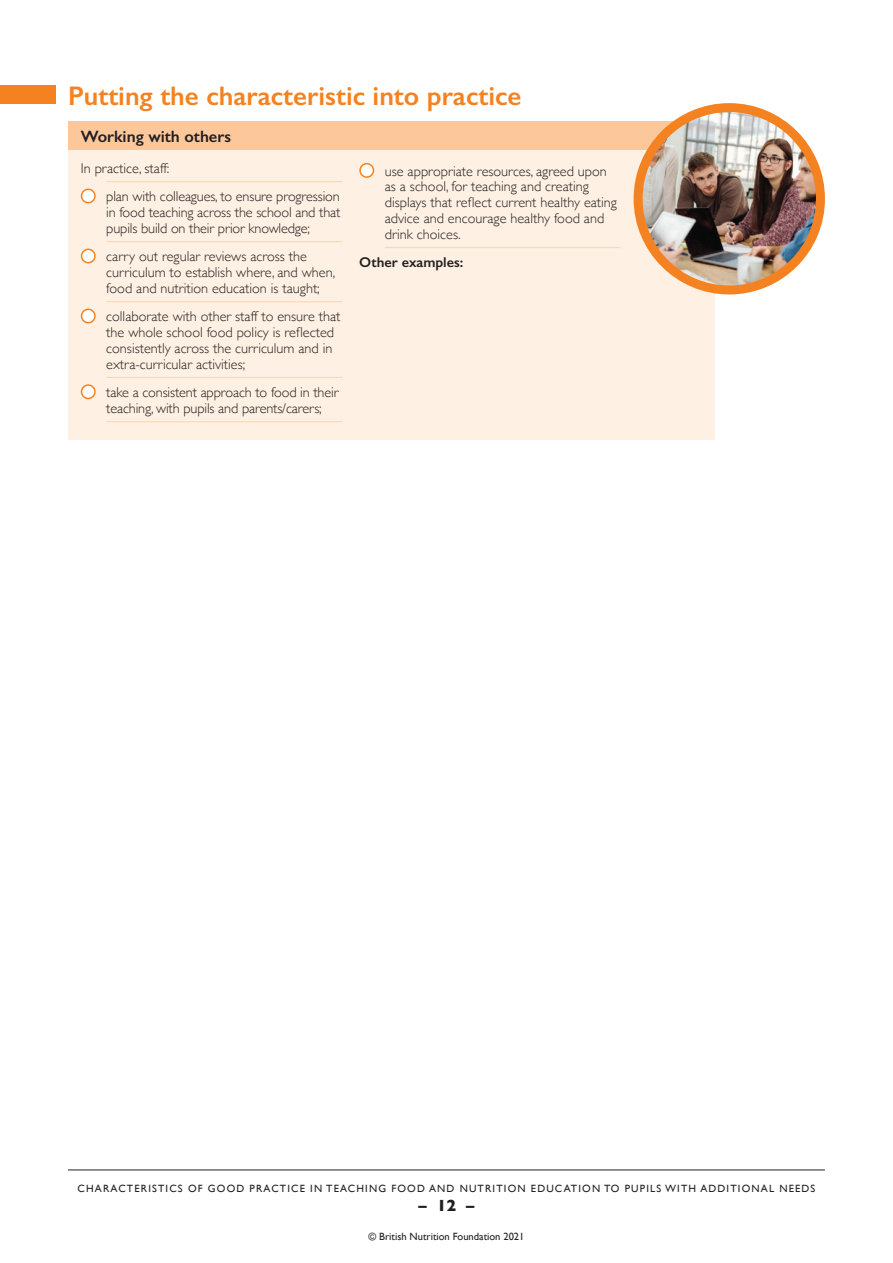
<style>
.page{position:relative;width:893px;height:1263px;background:#fff}
.page>*{position:absolute;margin:0;border:0;box-sizing:border-box;transform-origin:0 0}
.t1{font:600 27px "Gill Sans";color:#f58220}
.t2{font:600 16.5px "Gill Sans";color:#231f20}
.t3{font:700 16.5px "Gill Sans";color:#231f20}
.t4{font:300 14.25px/15.8px "Gill Sans";color:#231f20}
.t5{font:600 14.25px "Gill Sans";color:#231f20}
.t6{font:10.5px "Gill Sans";letter-spacing:.11em;color:#231f20}
.t7{font:10.5px "Gill Sans";color:#231f20}
</style>
<div class="page">
<hr style="left:68px;top:1169px;width:757px;height:1px;background:#231f20">
<div style="left:0;top:85px;width:55px;height:18px;background:#f58220"></div>
<div style="left:68px;top:150px;width:646px;height:289px;background:#fef0e2"></div>
<hr style="left:106px;top:181px;width:236px;height:1px;background:#fdd5b0">
<hr style="left:106px;top:241px;width:236px;height:1px;background:#fdd5b0">
<hr style="left:106px;top:301px;width:236px;height:1px;background:#fdd5b0">
<hr style="left:106px;top:377px;width:236px;height:1px;background:#fdd5b0">
<hr style="left:106px;top:421px;width:236px;height:1px;background:#fdd5b0">
<div style="left:82px;top:189px;width:13px;height:14px;background:#fff;border-radius:50%"></div>
<div style="left:81px;top:189px;width:15px;height:14px;border:2px solid #f58220;border-radius:50%"></div>
<div style="left:82px;top:249px;width:13px;height:14px;background:#fff;border-radius:50%"></div>
<div style="left:81px;top:249px;width:15px;height:14px;border:2px solid #f58220;border-radius:50%"></div>
<div style="left:82px;top:309px;width:13px;height:14px;background:#fff;border-radius:50%"></div>
<div style="left:81px;top:309px;width:15px;height:14px;border:2px solid #f58220;border-radius:50%"></div>
<div style="left:82px;top:385px;width:13px;height:13px;background:#fff;border-radius:50%"></div>
<div style="left:81px;top:384px;width:15px;height:15px;border:2px solid #f58220;border-radius:50%"></div>
<hr style="left:385px;top:247px;width:236px;height:1px;background:#fdd5b0">
<div style="left:360px;top:164px;width:13px;height:13px;background:#fff;border-radius:50%"></div>
<div style="left:359px;top:163px;width:15px;height:15px;border:2px solid #f58220;border-radius:50%"></div>
<div style="left:68px;top:121px;width:661px;height:29px;background:#fcc89b"></div>
<img style="left:638px;top:108px;width:182px;height:182px;border-radius:91px">
<div style="left:634px;top:103px;width:191px;height:191px;border:9px solid #f58220;border-radius:50%"></div>
<h1 class="t1" style="left:68px;top:79px;width:455px">Putting the characteristic into practice</h1>
<p class="t2" style="left:81px;top:126px;width:152px">Working with others</p>
<p class="t4" style="left:106px;top:153px;width:235px;line-height:28.5px;text-indent:-26px">In practice, staff:<br>plan with colleagues, to ensure progression</p>
<p class="t4" style="left:106px;top:204px;width:236px">in food teaching across the school and that pupils build on their prior knowledge;</p>
<p class="t4" style="left:106px;top:248px;width:230px">carry out regular reviews across the curriculum to establish where, and when, food and nutrition education is taught;</p>
<p class="t4" style="left:106px;top:308px;width:236px">collaborate with other staff to ensure that the whole school food policy is reflected consistently across the curriculum and in extra-curricular activities;</p>
<p class="t4" style="left:106px;top:384px;width:234px">take a consistent approach to food in their teaching, with pupils and parents/carers;</p>
<p class="t4" style="left:385px;top:162px;width:234px">use appropriate resources, agreed upon as a school, for teaching and creating displays that reflect current healthy eating advice and encourage healthy food and drink choices.</p>
<p class="t5" style="left:359px;top:254px;width:106px">Other examples:</p>
<p class="t6" style="left:78px;top:1182px;width:739px">CHARACTERISTICS OF GOOD PRACTICE IN TEACHING FOOD AND NUTRITION EDUCATION TO PUPILS WITH ADDITIONAL NEEDS</p>
<p class="t3" style="left:419px;top:1192px;width:57px">– 12 –</p>
<p class="t7" style="left:369px;top:1231px;width:157px">© British Nutrition Foundation 2021</p>
</div>
